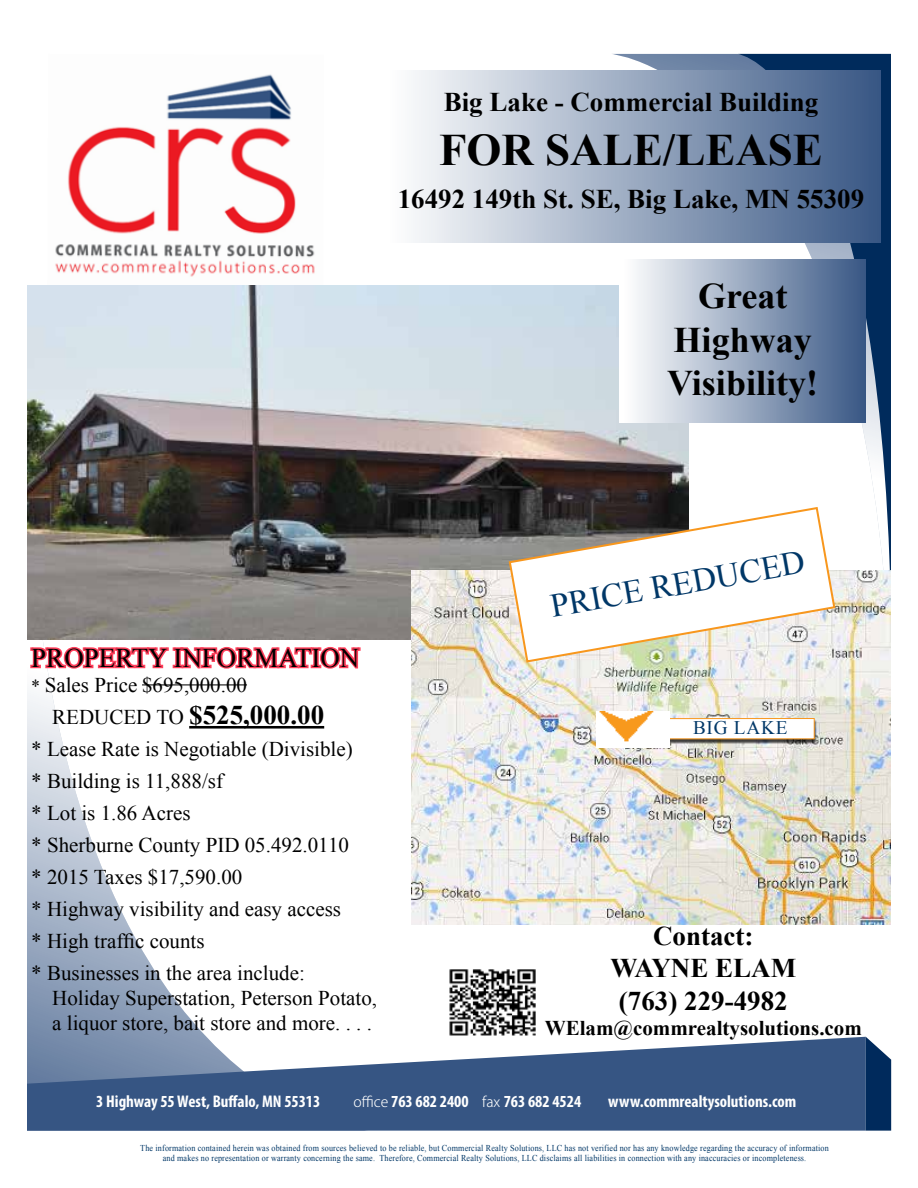
<style>
.page{position:relative;width:918px;height:1188px;background:#fff}
.page>*{position:absolute;margin:0;border:0;box-sizing:border-box;transform-origin:0 0}
.t1{font:700 45px "Times New Roman";color:#000}
.t2{font:700 36px/43.2px "Times New Roman";color:#000;text-align:center}
.t3{font:33px "Times New Roman";color:#003767}
.t4{font:700 27px/32.4px "Times New Roman";color:#000;text-align:center}
.t5{font:27px "Times New Roman";color:#000}
.t6{font:21px/32px "Times New Roman";color:#000}
.t7{font:700 21px "Times New Roman";color:#000}
.t8{font:19.2px "Times New Roman";letter-spacing:.04em;color:#003767}
.t9{font:700 condensed 16.95px "Myriad Pro";color:#fff}
.t10{font:9px/10.5px "Times New Roman";letter-spacing:.02em;color:#003767;text-align:center;scale:.9 1}
.s1{font-size:18px}
.s2{font-weight:400;font-size:21px}
.s3{font-family:"Koz Go Pro";font-weight:300;font-stretch:normal;font-size:14.1px}
</style>
<div class="page">
<svg style="left:613px;top:54px;width:125px;height:452px"></svg>
<svg style="left:738px;top:54px;width:153px;height:516px"></svg>
<svg style="left:27px;top:639px;width:342px;height:398px"></svg>
<svg style="left:27px;top:1037px;width:839px;height:94px;background:#5a7399"></svg>
<svg style="left:866px;top:1037px;width:25px;height:94px;background:#1f4470"></svg>
<img style="left:55px;top:74px;width:260px;height:203px">
<div style="left:381px;top:70px;width:500px;height:173px;background:linear-gradient(to right,#fff,#385784)"></div>
<hr style="left:189px;top:726px;width:135px;height:3px;background:#000">
<svg style="left:29px;top:639px;width:333px;height:32px"></svg>
<hr style="left:142px;top:684px;width:105px;height:1px;background:#000">
<img style="left:449px;top:969px;width:87px;height:67px">
<img style="left:27px;top:285px;width:661px;height:354px">
<div style="left:620px;top:259px;width:246px;height:164px;background:linear-gradient(to right,#fff,#395785)"></div>
<img style="left:412px;top:570px;width:479px;height:354px">
<div style="left:640px;top:719px;width:177px;height:25px;background:#000;opacity:.75"></div>
<svg style="left:669px;top:718px;width:146px;height:21px"></svg>
<img style="left:597px;top:711px;width:72px;height:36px">
<svg style="left:508px;top:506px;width:329px;height:158px"></svg>
<h3 class="t4" style="left:444px;top:85px;width:376px">Big Lake - Commercial Building</h3>
<h1 class="t1" style="left:439px;top:119px;width:385px">FOR SALE/LEASE</h1>
<h3 class="t4" style="left:398px;top:182px;width:468px">16492 149th St. SE, Big Lake, MN 55309</h3>
<h2 class="t2" style="left:667px;top:274px;width:152px">Great<br>Highway<br>Visibility!</h2>
<h3 class="t5" style="left:31px;top:640px;width:330px">PROPERTY INFORMATION</h3>
<h3 class="t6" style="left:31px;top:669px;width:217px"><span class="s1">*</span> Sales Price $695,000.00</h3>
<h3 class="t4" style="left:52px;top:698px;width:273px"><span class="s2">REDUCED TO</span> $525,000.00</h3>
<h3 class="t6" style="left:31px;top:733px;width:323px">* Lease Rate is Negotiable (Divisible) * Building is 11,888/sf<br>* Lot is 1.86 Acres<br>* Sherburne County PID 05.492.0110 * 2015 Taxes $17,590.00<br>* Highway visibility and easy access * High traffic counts<br>* Businesses in the area include:</h3>
<h3 class="t6" style="left:52px;top:985px;width:326px;line-height:25.2px">Holiday Superstation, Peterson Potato, a liquor store, bait store and more. . . .</h3>
<h3 class="t3" style="left:547px;top:584px;width:259px;rotate:-10deg">PRICE REDUCED</h3>
<h3 class="t8" style="left:693px;top:715px;width:93px">Big Lake</h3>
<h3 class="t4" style="left:610px;top:919px;width:187px">Contact:<br>WAYNE ELAM (763) 229-4982</h3>
<h3 class="t7" style="left:545px;top:1013px;width:319px">WElam@commrealtysolutions.com</h3>
<h3 class="t9" style="left:96px;top:1091px;width:226px">3 Highway 55 West, Buffalo, MN 55313</h3>
<h3 class="t9" style="left:353px;top:1091px;width:229px"><span class="s3">office</span> 763 682 2400 <span class="s3">fax</span> 763 682 4524</h3>
<h3 class="t9" style="left:608px;top:1091px;width:190px">www.commrealtysolutions.com</h3>
<p class="t10" style="left:140px;top:1142px;width:767px">The information contained herein was obtained from sources believed to be reliable, but Commercial Realty Solutions, LLC has not verified nor has any knowledge regarding the accuracy of information and makes no representation or warranty concerning the same. Therefore, Commercial Realty Solutions, LLC disclaims all liabilities in connection with any inaccuracies or incompleteness.</p>
</div>
